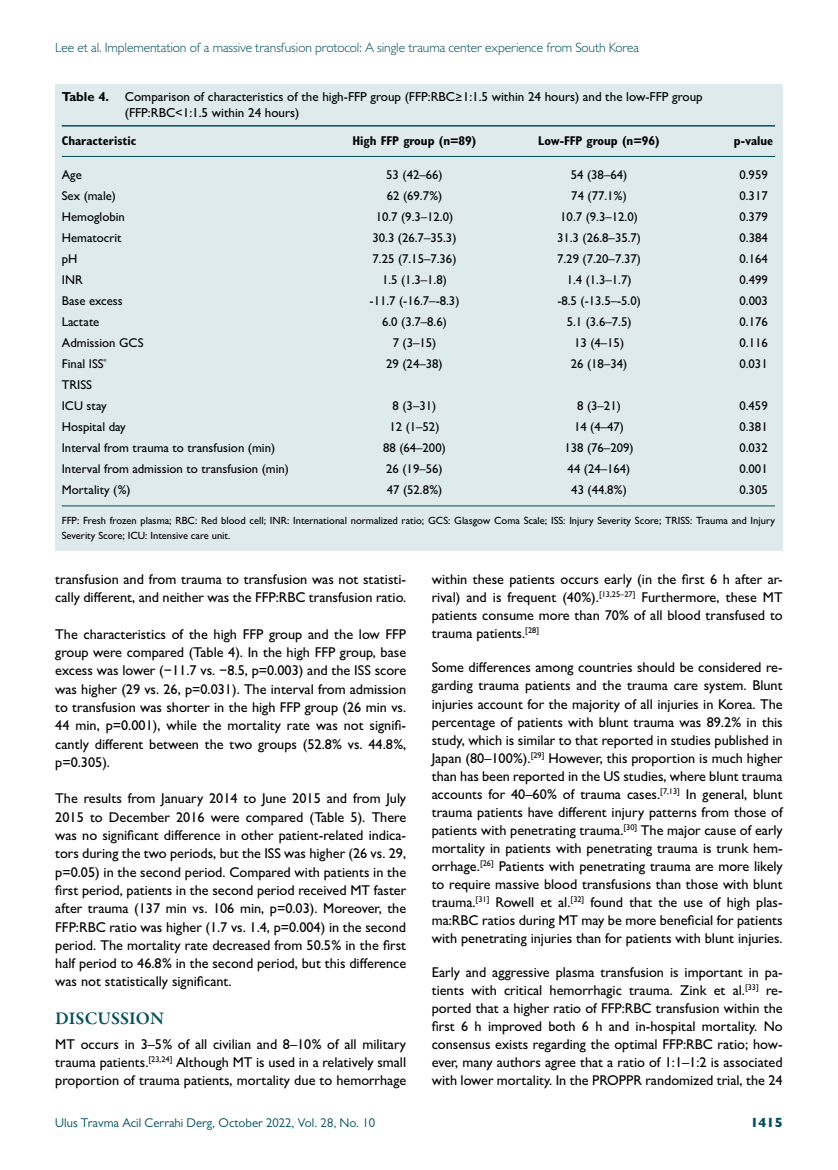
<style>
.page{position:relative;width:838px;height:1170px;background:#fff}
.page>*{position:absolute;margin:0;border:0;box-sizing:border-box;transform-origin:0 0}
.t1{font:600 18px "Garamond Premr Pro";color:#004f5a}
.t2{font:500 14.25px/18px "Gill Sans MT Pro";color:#000;text-align:justify}
.t3{font:300 13.5px "Gill Sans MT Pro";letter-spacing:-.005em;color:#004f5a}
.t4{font:800 13.5px "Gill Sans MT Pro";color:#004f5a}
.t5{font:500 13.05px/15.6px "Gill Sans MT Pro";color:#000}
.t6{font:500 12.75px/21px "Gill Sans MT Pro";color:#000}
.t7{font:700 condensed 12.75px "Gill Sans MT Pro";color:#000}
.t8{font:12.75px "Gill Sans MT Pro";color:#004f5a}
.t9{font:500 10.5px/15px "Gill Sans MT Pro";color:#000}
.s1{font-weight:700}
</style>
<div class="page">
<div style="left:55px;top:85px;width:727px;height:466px;background:#deeaec"></div>
<hr style="left:62px;top:125px;width:713px;height:1px;background:#004f5a">
<hr style="left:62px;top:156px;width:713px;height:1px;background:#004f5a">
<hr style="left:62px;top:505px;width:713px;height:1px;background:#004f5a">
<p class="t3" style="left:55px;top:39px;width:585px">Lee et al. Implementation of a massive transfusion protocol: A single trauma center experience from South Korea</p>
<p class="t5" style="left:125px;top:89px;width:579px;text-indent:-63px"><span class="s1">Table 4.</span> Comparison of characteristics of the high-FFP group (FFP:RBC≥1:1.5 within 24 hours) and the low-FFP group (FFP:RBC&lt;1:1.5 within 24 hours)</p>
<p class="t7" style="left:62px;top:133px;width:76px">Characteristic</p>
<p class="t7" style="left:352px;top:133px;width:125px">High FFP group (n=89)</p>
<p class="t7" style="left:538px;top:133px;width:123px">Low-FFP group (n=96)</p>
<p class="t7" style="left:734px;top:133px;width:41px">p-value</p>
<p class="t6" style="left:62px;top:164px;width:22px">Age</p>
<p class="t6" style="left:386px;top:164px;width:58px">53 (42–66)</p>
<p class="t6" style="left:571px;top:164px;width:58px">54 (38–64)</p>
<p class="t6" style="left:739px;top:164px;width:30px">0.959</p>
<p class="t6" style="left:62px;top:185px;width:56px">Sex (male)</p>
<p class="t6" style="left:387px;top:185px;width:57px">62 (69.7%)</p>
<p class="t6" style="left:571px;top:185px;width:57px">74 (77.1%)</p>
<p class="t6" style="left:739px;top:185px;width:30px">0.317</p>
<p class="t6" style="left:62px;top:206px;width:65px">Hemoglobin</p>
<p class="t6" style="left:376px;top:206px;width:79px">10.7 (9.3–12.0)</p>
<p class="t6" style="left:560px;top:206px;width:79px">10.7 (9.3–12.0)</p>
<p class="t6" style="left:739px;top:206px;width:30px">0.379</p>
<p class="t6" style="left:62px;top:227px;width:61px">Hematocrit</p>
<p class="t6" style="left:372px;top:227px;width:85px">30.3 (26.7–35.3)</p>
<p class="t6" style="left:557px;top:227px;width:85px">31.3 (26.8–35.7)</p>
<p class="t6" style="left:739px;top:227px;width:30px">0.384</p>
<p class="t6" style="left:62px;top:248px;width:17px">pH</p>
<p class="t6" style="left:372px;top:248px;width:85px">7.25 (7.15–7.36)</p>
<p class="t6" style="left:557px;top:248px;width:85px">7.29 (7.20–7.37)</p>
<p class="t6" style="left:739px;top:248px;width:30px">0.164</p>
<p class="t6" style="left:62px;top:269px;width:22px">INR</p>
<p class="t6" style="left:382px;top:269px;width:66px">1.5 (1.3–1.8)</p>
<p class="t6" style="left:566px;top:269px;width:66px">1.4 (1.3–1.7)</p>
<p class="t6" style="left:739px;top:269px;width:30px">0.499</p>
<p class="t6" style="left:62px;top:290px;width:62px">Base excess</p>
<p class="t6" style="left:369px;top:290px;width:91px">-11.7 (-16.7–-8.3)</p>
<p class="t6" style="left:557px;top:290px;width:85px">-8.5 (-13.5–-5.0)</p>
<p class="t6" style="left:739px;top:290px;width:30px">0.003</p>
<p class="t6" style="left:62px;top:311px;width:39px">Lactate</p>
<p class="t6" style="left:382px;top:311px;width:66px">6.0 (3.7–8.6)</p>
<p class="t6" style="left:566px;top:311px;width:66px">5.1 (3.6–7.5)</p>
<p class="t6" style="left:739px;top:311px;width:30px">0.176</p>
<p class="t6" style="left:62px;top:332px;width:83px">Admission GCS</p>
<p class="t6" style="left:393px;top:332px;width:45px">7 (3–15)</p>
<p class="t6" style="left:574px;top:332px;width:52px">13 (4–15)</p>
<p class="t6" style="left:739px;top:332px;width:30px">0.116</p>
<p class="t6" style="left:62px;top:353px;width:46px">Final ISS<sup>*</sup></p>
<p class="t6" style="left:386px;top:353px;width:58px">29 (24–38)</p>
<p class="t6" style="left:571px;top:353px;width:58px">26 (18–34)</p>
<p class="t6" style="left:739px;top:353px;width:30px">0.031</p>
<p class="t6" style="left:62px;top:374px;width:46px">TRISS<br>ICU stay</p>
<p class="t6" style="left:392px;top:395px;width:45px">8 (3–31)</p>
<p class="t6" style="left:577px;top:395px;width:45px">8 (3–21)</p>
<p class="t6" style="left:739px;top:395px;width:30px">0.459</p>
<p class="t6" style="left:62px;top:416px;width:65px">Hospital day</p>
<p class="t6" style="left:389px;top:416px;width:52px">12 (1–52)</p>
<p class="t6" style="left:574px;top:416px;width:52px">14 (4–47)</p>
<p class="t6" style="left:739px;top:416px;width:30px">0.381</p>
<p class="t6" style="left:62px;top:437px;width:215px">Interval from trauma to transfusion (min)</p>
<p class="t6" style="left:383px;top:437px;width:64px">88 (64–200)</p>
<p class="t6" style="left:564px;top:437px;width:71px">138 (76–209)</p>
<p class="t6" style="left:739px;top:437px;width:30px">0.032</p>
<p class="t6" style="left:62px;top:458px;width:229px">Interval from admission to transfusion (min)</p>
<p class="t6" style="left:386px;top:458px;width:58px">26 (19–56)</p>
<p class="t6" style="left:567px;top:458px;width:64px">44 (24–164)</p>
<p class="t6" style="left:739px;top:458px;width:30px">0.001</p>
<p class="t6" style="left:62px;top:479px;width:70px">Mortality (%)</p>
<p class="t6" style="left:387px;top:479px;width:57px">47 (52.8%)</p>
<p class="t6" style="left:571px;top:479px;width:57px">43 (44.8%)</p>
<p class="t6" style="left:739px;top:479px;width:30px">0.305</p>
<p class="t9" style="left:62px;top:512px;width:714px">FFP: Fresh frozen plasma; RBC: Red blood cell; INR: International normalized ratio; GCS: Glasgow Coma Scale; ISS: Injury Severity Score; TRISS: Trauma and Injury<br>Severity Score; ICU: Intensive care unit.</p>
<p class="t2" style="left:55px;top:570px;width:352px">transfusion and from trauma to transfusion was not statisti&shy;cally different, and neither was the FFP:RBC transfusion ratio.</p>
<p class="t2" style="left:55px;top:624px;width:352px">The characteristics of the high FFP group and the low FFP group were compared (Table 4). In the high FFP group, base excess was lower (−11.7 vs. −8.5, p=0.003) and the ISS score was higher (29 vs. 26, p=0.031). The interval from admission to transfusion was shorter in the high FFP group (26 min vs.<br>44 min, p=0.001), while the mortality rate was not signifi&shy;cantly different between the two groups (52.8% vs. 44.8%, p=0.305).</p>
<p class="t2" style="left:55px;top:789px;width:352px">The results from January 2014 to June 2015 and from July 2015 to December 2016 were compared (Table 5). There was no significant difference in other patient-related indica&shy;tors during the two periods, but the ISS was higher (26 vs. 29, p=0.05) in the second period. Compared with patients in the first period, patients in the second period received MT faster after trauma (137 min vs. 106 min, p=0.03). Moreover, the FFP:RBC ratio was higher (1.7 vs. 1.4, p=0.004) in the second period. The mortality rate decreased from 50.5% in the first half period to 46.8% in the second period, but this difference was not statistically significant.</p>
<p class="t1" style="left:55px;top:1007px;width:110px">DISCUSSION</p>
<p class="t2" style="left:55px;top:1034px;width:352px">MT occurs in 3–5% of all civilian and 8–10% of all military trauma patients.<sup>[23,24]</sup> Although MT is used in a relatively small proportion of trauma patients, mortality due to hemorrhage</p>
<p class="t2" style="left:432px;top:570px;width:352px">within these patients occurs early (in the first 6 h after ar&shy;rival) and is frequent (40%).<sup>[13,25–27]</sup> Furthermore, these MT patients consume more than 70% of all blood transfused to trauma patients.<sup>[28]</sup></p>
<p class="t2" style="left:432px;top:658px;width:352px">Some differences among countries should be considered re&shy;garding trauma patients and the trauma care system. Blunt injuries account for the majority of all injuries in Korea. The percentage of patients with blunt trauma was 89.2% in this study, which is similar to that reported in studies published in Japan (80–100%).<sup>[29]</sup> However, this proportion is much higher than has been reported in the US studies, where blunt trauma accounts for 40–60% of trauma cases.<sup>[7,13]</sup> In general, blunt trauma patients have different injury patterns from those of patients with penetrating trauma.<sup>[30]</sup> The major cause of early mortality in patients with penetrating trauma is trunk hem&shy;orrhage.<sup>[26]</sup> Patients with penetrating trauma are more likely to require massive blood transfusions than those with blunt trauma.<sup>[31]</sup> Rowell et al.<sup>[32]</sup> found that the use of high plas&shy;ma:RBC ratios during MT may be more beneficial for patients with penetrating injuries than for patients with blunt injuries.</p>
<p class="t2" style="left:432px;top:963px;width:352px">Early and aggressive plasma transfusion is important in pa&shy;tients with critical hemorrhagic trauma. Zink et al.<sup>[33]</sup> re&shy;ported that a higher ratio of FFP:RBC transfusion within the first 6 h improved both 6 h and in-hospital mortality. No consensus exists regarding the optimal FFP:RBC ratio; how&shy;ever, many authors agree that a ratio of 1:1–1:2 is associated with lower mortality. In the PROPPR randomized trial, the 24</p>
<p class="t8" style="left:55px;top:1115px;width:321px">Ulus Travma Acil Cerrahi Derg, October 2022, Vol. 28, No. 10</p>
<p class="t4" style="left:750px;top:1114px;width:34px">1415</p>
</div>
